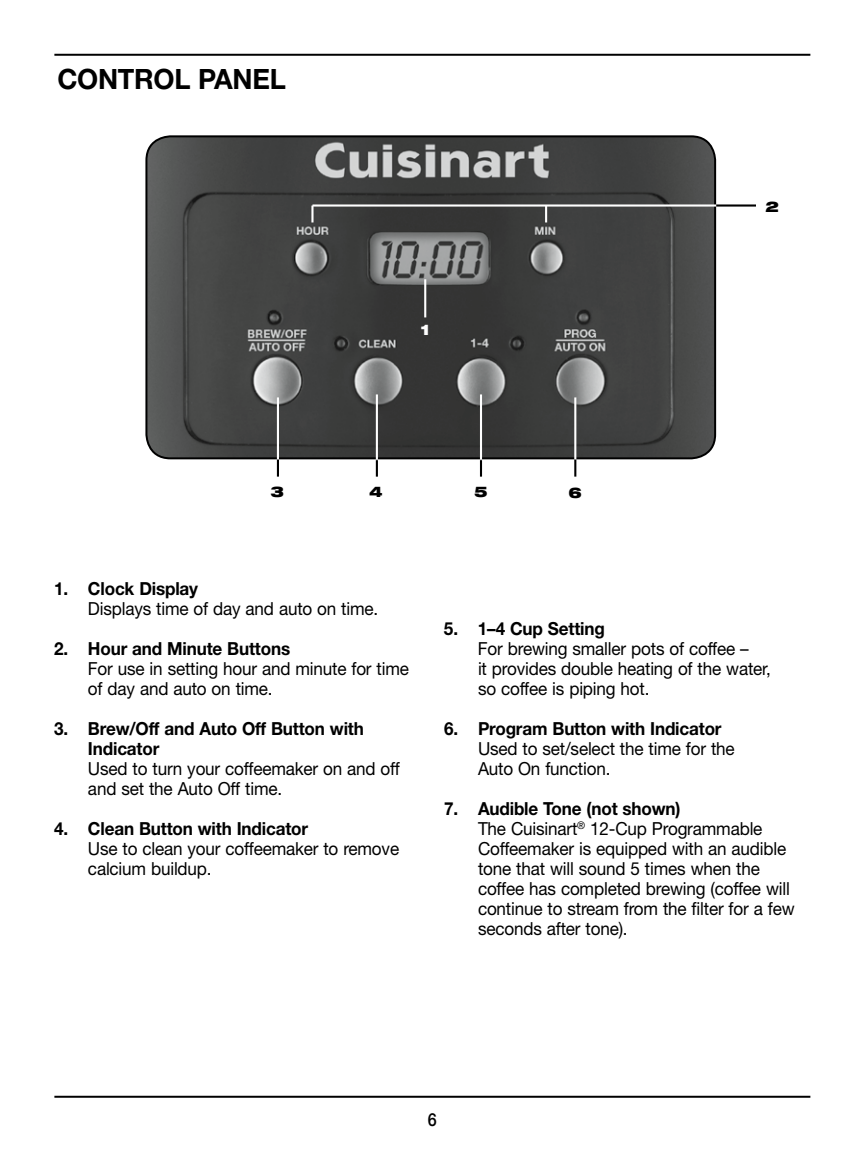
<style>
.page{position:relative;width:864px;height:1152px;background:#fff}
.page>*{position:absolute;margin:0;border:0;box-sizing:border-box;transform-origin:0 0}
.t1{font:700 28px "Helvetica Neue LT Std";letter-spacing:-.01em;color:#000}
.t2{font:18px/20px "Helvetica Neue LT Std";letter-spacing:-.01em;color:#000;scale:.95 1}
.t3{font:700 18px/20px "Helvetica Neue LT Std";letter-spacing:-.01em;color:#000;scale:.95 1}
.t4{font:500 18px "Helvetica Neue LT Std";color:#000;scale:.9 1}
.t5{font:900 expanded 14.6px "Helvetica Neue LT Std";color:#000;scale:.95 1}
.t6{font:900 expanded 14.6px "Helvetica Neue LT Std";color:#fff;scale:.95 1}
.s1{font-weight:700}
</style>
<div class="page">
<hr style="left:54px;top:54px;width:756px;height:2px;background:#000">
<hr style="left:54px;top:1096px;width:756px;height:2px;background:#000">
<img style="left:148px;top:136px;width:567px;height:322px">
<div style="left:145px;top:135px;width:571px;height:324px;border:2px solid #000;border-radius:24px"></div>
<hr style="left:424px;top:279px;width:2px;height:38px;background:#fff">
<hr style="left:311px;top:206px;width:3px;height:16px;background:#fff">
<svg style="left:545px;top:207px;width:2px;height:15px"></svg>
<hr style="left:716px;top:204px;width:40px;height:3px;background:#000">
<hr style="left:312px;top:204px;width:404px;height:3px;background:#fff">
<svg style="left:574px;top:459px;width:2px;height:18px"></svg>
<hr style="left:574px;top:397px;width:2px;height:62px;background:#fff">
<svg style="left:277px;top:459px;width:2px;height:18px"></svg>
<hr style="left:277px;top:397px;width:2px;height:62px;background:#fff">
<svg style="left:376px;top:460px;width:2px;height:17px"></svg>
<svg style="left:480px;top:460px;width:2px;height:17px"></svg>
<hr style="left:376px;top:394px;width:2px;height:65px;background:#fff">
<hr style="left:480px;top:394px;width:2px;height:65px;background:#fff">
<h1 class="t1" style="left:57px;top:62px;width:230px">CONTROL PANEL</h1>
<p class="t6" style="left:421px;top:320px;width:11px">1</p>
<p class="t5" style="left:271px;top:483px;width:16px">3</p>
<p class="t5" style="left:369px;top:483px;width:16px">4</p>
<p class="t5" style="left:474px;top:483px;width:16px">5</p>
<p class="t5" style="left:569px;top:483px;width:16px">6</p>
<p class="t5" style="left:765px;top:198px;width:16px">2</p>
<p class="t3" style="left:54px;top:579px;width:153px">1. Clock Display</p>
<p class="t2" style="left:88px;top:599px;width:307px">Displays time of day and auto on time.</p>
<p class="t3" style="left:54px;top:639px;width:250px">2. Hour and Minute Buttons</p>
<p class="t2" style="left:88px;top:659px;width:339px">For use in setting hour and minute for time of day and auto on time.</p>
<p class="t3" style="left:88px;top:719px;width:292px;text-indent:-34px">3. Brew/Off and Auto Off Button with<br>Indicator</p>
<p class="t2" style="left:88px;top:759px;width:330px">Used to turn your coffeemaker on and off and set the Auto Off time.</p>
<p class="t3" style="left:54px;top:819px;width:269px">4. Clean Button with Indicator</p>
<p class="t2" style="left:88px;top:839px;width:329px">Use to clean your coffeemaker to remove calcium buildup.</p>
<p class="t3" style="left:444px;top:619px;width:171px">5. 1–4 Cup Setting</p>
<p class="t2" style="left:478px;top:639px;width:310px">For brewing smaller pots of coffee –<br>it provides double heating of the water, so coffee is piping hot.</p>
<p class="t3" style="left:444px;top:719px;width:294px">6. Program Button with Indicator</p>
<p class="t2" style="left:478px;top:739px;width:272px">Used to set/select the time for the<br>Auto On function.</p>
<p class="t2" style="left:478px;top:799px;width:335px;text-indent:-34px"><span class="s1">7. Audible Tone (not shown)<br></span>The Cuisinart<sup>®</sup> 12-Cup Programmable Coffeemaker is equipped with an audible tone that will sound 5 times when the coffee has completed brewing (coffee will continue to stream from the filter for a few seconds after tone).</p>
<p class="t4" style="left:428px;top:1108px;width:12px">6</p>
</div>
